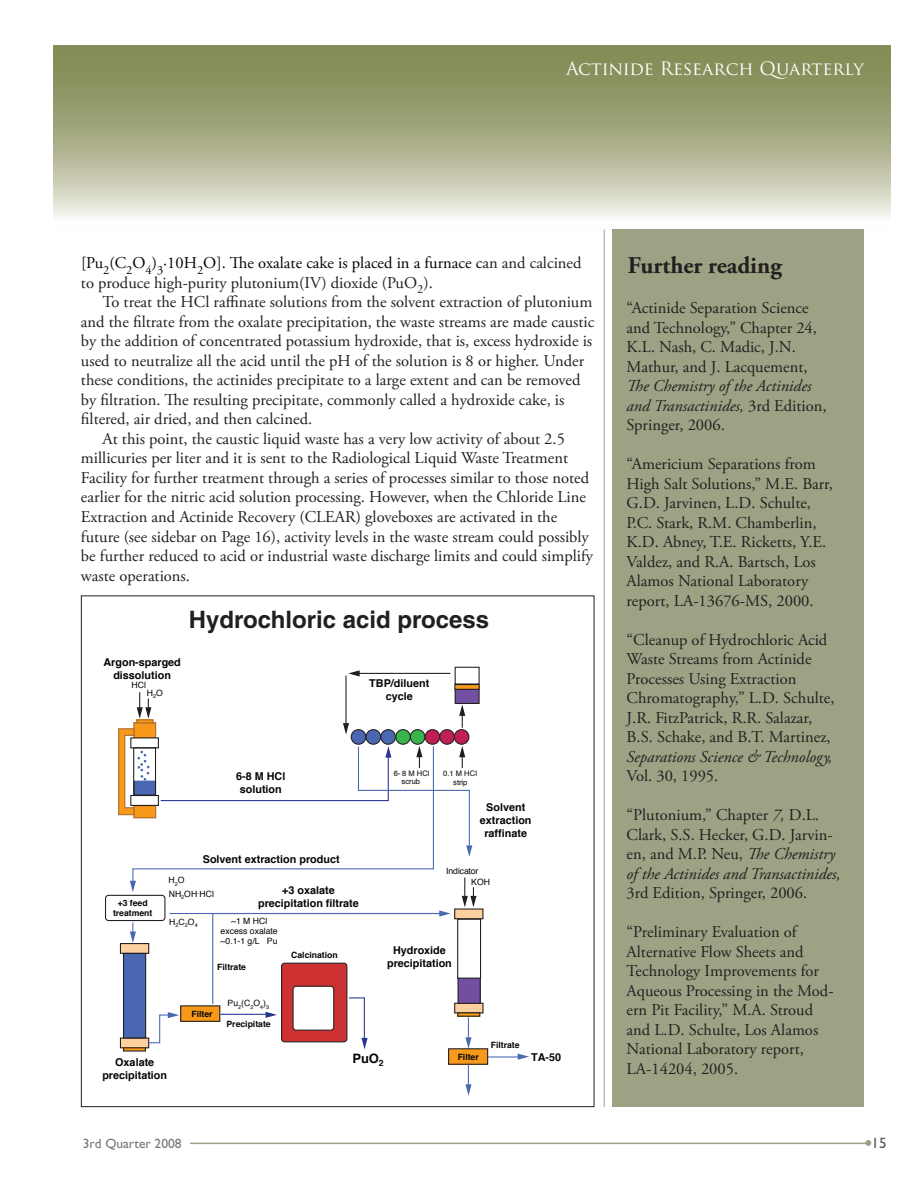
<style>
.page{position:relative;width:918px;height:1188px;background:#fff}
.page>*{position:absolute;margin:0;border:0;box-sizing:border-box;transform-origin:0 0}
.t1{font:700 24px "Helvetica";color:#231f20}
.t2{font:700 24px "Adobe Garamond Pro";color:#231f20}
.t3{font:18px "Trajan Pro";color:#fff}
.t4{font:16.5px/19.5px "Adobe Garamond Pro";color:#231f20}
.t5{font:italic 16.5px/19.5px "Adobe Garamond Pro";color:#231f20}
.t6{font:15px "Gill Sans";color:#57585a}
.t7{font:13.5px "Gill Sans";color:#76787b}
.t8{font:700 12.9px "Helvetica";color:#050504}
.t9{font:700 10.8px/12.9px "Helvetica";color:#050504;text-align:center}
.t10{font:8.7px/10.2px "Helvetica";color:#050504}
.t11{font:700 8.7px/10.2px "Helvetica";color:#050504;text-align:center}
.t12{font:7.5px/8.9px "Helvetica";color:#050504;text-align:center}
.s1{color:#040503}
.s2{font-style:normal}
.s3{font-style:italic}
</style>
<div class="page">
<svg style="left:53px;top:45px;width:837px;height:173px;background:#abb08b"></svg>
<svg style="left:865px;top:1140px;width:6px;height:6px"></svg>
<hr style="left:190px;top:1143px;width:676px;height:1px;background:#9da284">
<hr style="left:604px;top:230px;width:1px;height:877px;background:#9da284">
<hr style="left:345px;top:676px;width:2px;height:48px;background:#231f20">
<svg style="left:348px;top:670px;width:12px;height:6px"></svg>
<hr style="left:359px;top:673px;width:91px;height:1px;background:#231f20">
<div style="left:105px;top:895px;width:60px;height:26px;border:1px solid #231f20;border-radius:3px"></div>
<div style="left:455px;top:1003px;width:28px;height:10px;background:#fdd19f"></div>
<div style="left:455px;top:909px;width:28px;height:10px;background:#fdd19f"></div>
<div style="left:454px;top:908px;width:30px;height:11px;border:1px solid #231f20"></div>
<div style="left:458px;top:976px;width:22px;height:27px;background:#724fa0"></div>
<div style="left:458px;top:976px;width:23px;height:28px;border:1px solid #231f20"></div>
<div style="left:455px;top:689px;width:24px;height:14px;background:#724fa0"></div>
<div style="left:455px;top:667px;width:25px;height:18px;border:1px solid #231f20"></div>
<div style="left:458px;top:919px;width:23px;height:59px;background:#fff"></div>
<div style="left:457px;top:919px;width:24px;height:60px;border:1px solid #231f20"></div>
<hr style="left:124px;top:1048px;width:21px;height:3px;background:#f79a1c">
<div style="left:449px;top:1049px;width:39px;height:15px;background:#f79a1c"></div>
<div style="left:448px;top:1048px;width:40px;height:17px;border:1px solid #231f20"></div>
<hr style="left:458px;top:1013px;width:22px;height:3px;background:#f79a1c">
<div style="left:457px;top:1012px;width:23px;height:5px;border:1px solid #231f20"></div>
<hr style="left:455px;top:685px;width:24px;height:4px;background:#f79a1c">
<div style="left:454px;top:684px;width:26px;height:6px;border:1px solid #231f20"></div>
<svg style="left:518px;top:1054px;width:11px;height:6px"></svg>
<hr style="left:488px;top:1056px;width:33px;height:2px;background:#4968b1">
<svg style="left:118px;top:692px;width:359px;height:357px"></svg>
<svg style="left:465px;top:1064px;width:7px;height:32px"></svg>
<div style="left:351px;top:730px;width:15px;height:14px;background:#4968b1;border-radius:50%"></div>
<div style="left:351px;top:729px;width:15px;height:16px;border:1px solid #231f20;border-radius:50%"></div>
<div style="left:366px;top:730px;width:15px;height:14px;background:#4968b1;border-radius:50%"></div>
<div style="left:366px;top:729px;width:15px;height:16px;border:1px solid #231f20;border-radius:50%"></div>
<div style="left:381px;top:730px;width:14px;height:14px;background:#4968b1;border-radius:50%"></div>
<div style="left:380px;top:729px;width:16px;height:16px;border:1px solid #231f20;border-radius:50%"></div>
<div style="left:396px;top:730px;width:14px;height:14px;background:#38b54a;border-radius:50%"></div>
<div style="left:395px;top:729px;width:16px;height:16px;border:1px solid #231f20;border-radius:50%"></div>
<div style="left:410px;top:730px;width:15px;height:14px;background:#38b54a;border-radius:50%"></div>
<div style="left:410px;top:729px;width:15px;height:16px;border:1px solid #231f20;border-radius:50%"></div>
<div style="left:425px;top:730px;width:15px;height:14px;background:#c01e55;border-radius:50%"></div>
<div style="left:425px;top:729px;width:15px;height:16px;border:1px solid #231f20;border-radius:50%"></div>
<div style="left:440px;top:730px;width:14px;height:14px;background:#c01e55;border-radius:50%"></div>
<div style="left:439px;top:729px;width:16px;height:16px;border:1px solid #231f20;border-radius:50%"></div>
<div style="left:454px;top:730px;width:15px;height:14px;background:#c01e55;border-radius:50%"></div>
<div style="left:454px;top:729px;width:15px;height:16px;border:1px solid #231f20;border-radius:50%"></div>
<div style="left:612px;top:230px;width:252px;height:877px;background:#9da284"></div>
<p class="t3" style="left:566px;top:57px;width:299px">Actinide Research Quarterly</p>
<p class="t4" style="left:81px;top:254px;width:502px"><span class="s1">[Pu</span><sub>2</sub><span class="s1">(C</span><sub>2</sub><span class="s1">O</span><sub>4</sub><span class="s1">)</span><sub>3</sub><span class="s1">·10H</span><sub>2</sub><span class="s1">O]. The oxalate cake is placed in a furnace c</span>an and calcined to produce high-purity plutonium(IV) dioxide (PuO<sub>2</sub>).</p>
<p class="t4" style="left:103px;top:293px;width:491px">To treat the HCl raffinate solutions from the solvent extraction of plutonium</p>
<p class="t4" style="left:81px;top:313px;width:515px">and the filtrate from the oxalate precipitation, the waste streams are made caustic</p>
<p class="t4" style="left:81px;top:332px;width:513px">by the addition of concentrated potassium hydroxide, that is, excess hydroxide is</p>
<p class="t4" style="left:81px;top:352px;width:505px">used to neutralize all the acid until the pH of the solution is 8 or higher. Under</p>
<p class="t4" style="left:81px;top:371px;width:501px">these conditions, the actinides precipitate to a large extent and can be removed</p>
<p class="t4" style="left:81px;top:391px;width:485px">by filtration. The resulting precipitate, commonly called a hydroxide cake, is</p>
<p class="t4" style="left:81px;top:410px;width:233px">filtered, air dried, and then calcined.</p>
<p class="t4" style="left:103px;top:430px;width:464px">At this point, the caustic liquid waste has a very low activity of about 2.5</p>
<p class="t4" style="left:81px;top:449px;width:489px">millicuries per liter and it is sent to the Radiological Liquid Waste Treatment</p>
<p class="t4" style="left:81px;top:469px;width:510px">Facility for further treatment through a series of processes similar to those noted</p>
<p class="t4" style="left:81px;top:488px;width:507px">earlier for the nitric acid solution processing. However, when the Chloride Line</p>
<p class="t4" style="left:81px;top:508px;width:478px">Extraction and Actinide Recovery (CLEAR) gloveboxes are activated in the</p>
<p class="t4" style="left:81px;top:527px;width:509px">future (see sidebar on Page 16), activity levels in the waste stream could possibly</p>
<p class="t4" style="left:81px;top:547px;width:514px">be further reduced to acid or industrial waste discharge limits and could simplify</p>
<p class="t4" style="left:81px;top:566px;width:111px">waste operations.</p>
<p class="t9" style="left:103px;top:655px;width:79px">Argon-sparged dissolution</p>
<p class="t10" style="left:132px;top:680px;width:16px">HCl</p>
<p class="t10" style="left:147px;top:687px;width:17px">H<sub>2</sub>O</p>
<h1 class="t1" style="left:189px;top:604px;width:302px">Hydrochloric acid process</h1>
<p class="t9" style="left:369px;top:676px;width:62px">TBP/diluent cycle</p>
<p class="t9" style="left:236px;top:769px;width:51px">6-8 M HCl solution</p>
<p class="t12" style="left:394px;top:769px;width:37px;line-height:7.6px">6- 8 M HCl scrub</p>
<p class="t12" style="left:443px;top:769px;width:35px">0.1 M HCl strip</p>
<p class="t9" style="left:480px;top:800px;width:53px">Solvent extraction raffinate</p>
<p class="t11" style="left:113px;top:897px;width:41px">+3 feed treatment</p>
<p class="t9" style="left:203px;top:853px;width:138px">Solvent extraction product</p>
<p class="t9" style="left:258px;top:883px;width:102px">+3 oxalate precipitation filtrate</p>
<p class="t10" style="left:169px;top:873px;width:47px;line-height:13.6px">H<sub>2</sub>O<br>NH<sub>2</sub>OH<sup>.</sup>HCl</p>
<p class="t10" style="left:169px;top:916px;width:30px">H<sub>2</sub>C<sub>2</sub>O<sub>4</sub></p>
<p class="t10" style="left:221px;top:915px;width:59px;text-align:center">~1 M HCl excess oxalate ~0.1-1 g/L Pu</p>
<p class="t11" style="left:217px;top:961px;width:30px">Filtrate</p>
<p class="t10" style="left:228px;top:998px;width:43px">Pu<sub>2</sub>(C<sub>2</sub>O<sub>4</sub>)<sub>3</sub></p>
<p class="t11" style="left:191px;top:1008px;width:23px">Filter</p>
<p class="t11" style="left:227px;top:1018px;width:46px">Precipitate</p>
<p class="t11" style="left:291px;top:950px;width:48px">Calcination</p>
<p class="t10" style="left:446px;top:866px;width:34px">Indicator</p>
<p class="t10" style="left:471px;top:876px;width:20px">KOH</p>
<p class="t9" style="left:387px;top:943px;width:66px">Hydroxide precipitation</p>
<p class="t11" style="left:491px;top:1039px;width:30px">Filtrate</p>
<p class="t9" style="left:102px;top:1056px;width:66px">Oxalate precipitation</p>
<p class="t8" style="left:352px;top:1047px;width:33px">PuO<sub>2</sub></p>
<p class="t9" style="left:531px;top:1050px;width:32px">TA-50</p>
<p class="t11" style="left:458px;top:1052px;width:23px">Filter</p>
<h1 class="t2" style="left:628px;top:252px;width:156px">Further reading</h1>
<p class="t4" style="left:627px;top:299px;width:192px">“Actinide Separation Science and Technology,” Chapter 24,<br>K.L. Nash, C. Madic, J.N.<br>Mathur, and J. Lacquement,</p>
<p class="t5" style="left:627px;top:377px;width:201px">The Chemistry of the Actinides and Transactinides, <span class="s2">3rd Edition,<br>Springer, 2006.</span></p>
<p class="t4" style="left:627px;top:455px;width:208px">“Americium Separations from<br>High Salt Solutions,” M.E. Barr,<br>G.D. Jarvinen, L.D. Schulte,<br>P.C. Stark, R.M. Chamberlin,<br>K.D. Abney, T.E. Ricketts, Y.E.<br>Valdez, and R.A. Bartsch, Los<br>Alamos National Laboratory report, LA-13676-MS, 2000.</p>
<p class="t4" style="left:627px;top:630px;width:210px">“Cleanup of Hydrochloric Acid<br>Waste Streams from Actinide<br>Processes Using Extraction<br>Chromatography,” L.D. Schulte,<br>J.R. FitzPatrick, R.R. Salazar,<br>B.S. Schake, and B.T. Martinez,</p>
<p class="t5" style="left:627px;top:747px;width:207px">Separations Science &amp; Technology,</p>
<p class="t4" style="left:627px;top:767px;width:93px">Vol. 30, 1995.</p>
<p class="t4" style="left:627px;top:806px;width:216px">“Plutonium,” Chapter <span class="s3">7,</span> D.L.<br>Clark, S.S. Hecker, G.D. Jarvin&shy;en, and M.P. Neu, <span class="s3">The Chemistry of the Actinides and Transactinides,</span></p>
<p class="t4" style="left:627px;top:884px;width:182px">3rd Edition, Springer, 2006.</p>
<p class="t4" style="left:627px;top:923px;width:209px">“Preliminary Evaluation of<br>Alternative Flow Sheets and<br>Technology Improvements for<br>Aqueous Processing in the Mod&shy;ern Pit Facility,” M.A. Stroud and L.D. Schulte, Los Alamos<br>National Laboratory report,<br>LA-14204, 2005.</p>
<p class="t7" style="left:83px;top:1136px;width:100px">3rd Quarter 2008</p>
<p class="t6" style="left:872px;top:1135px;width:16px">15</p>
</div>
